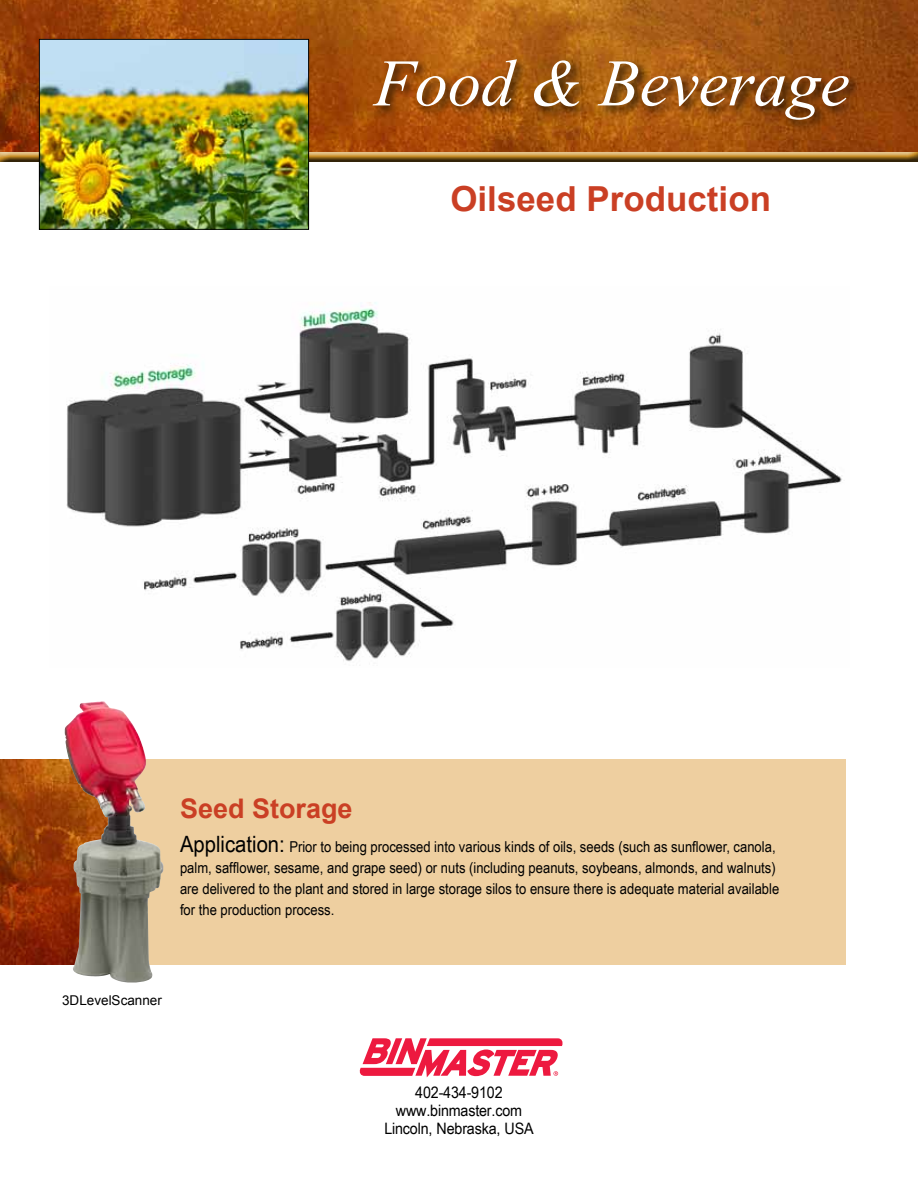
<style>
.page{position:relative;width:918px;height:1188px;background:#fff}
.page>*{position:absolute;margin:0;border:0;box-sizing:border-box;transform-origin:0 0}
.t1{font:italic 82.5px "Aparajita";color:#fff}
.t2{font:700 34.5px "Arial";color:#ca3f24}
.t3{font:700 27px "Arial";color:#ca3f24}
.t4{font:15.75px/18px "Arial Narrow";letter-spacing:-.01em;color:#000;text-align:center;scale:1.11 1}
.t5{font:15px/21px "Arial Narrow";color:#000;scale:1.06 1}
.t6{font:13.5px "Arial";color:#000}
.s1{font-size:22.5px}
</style>
<div class="page">
<img style="left:0;top:759px;width:117px;height:205px">
<svg style="left:360px;top:1038px;width:203px;height:39px"></svg>
<img style="left:66px;top:302px;width:776px;height:360px">
<div style="left:117px;top:759px;width:729px;height:205px;background:#eecfa0"></div>
<img style="left:0;top:0;width:918px;height:152px">
<div style="left:0;top:152px;width:918px;height:12px;background:#000;opacity:.75"></div>
<img style="left:41px;top:41px;width:266px;height:187px">
<div style="left:39px;top:39px;width:270px;height:191px;border:1px solid #000"></div>
<img style="left:64px;top:701px;width:44px;height:275px">
<div style="left:369px;top:55px;width:491px;height:77px;background:#000;opacity:.75"></div>
<h1 class="t1" style="left:374px;top:43px;width:477px">Food &amp; Beverage</h1>
<h2 class="t2" style="left:450px;top:176px;width:322px">Oilseed Production</h2>
<h3 class="t3" style="left:180px;top:790px;width:174px">Seed Storage</h3>
<p class="t5" style="left:180px;top:836px;width:567px"><span class="s1">Application:</span> Prior to being processed into various kinds of oils, seeds (such as sunflower, canola, palm, safflower, sesame, and grape seed) or nuts (including peanuts, soybeans, almonds, and walnuts) are delivered to the plant and stored in large storage silos to ensure there is adequate material available for the production process.</p>
<p class="t6" style="left:62px;top:992px;width:101px">3DLevelScanner</p>
<p class="t4" style="left:384px;top:1083px;width:136px">402-434-9102 www.binmaster.com<br>Lincoln, Nebraska, USA</p>
</div>
